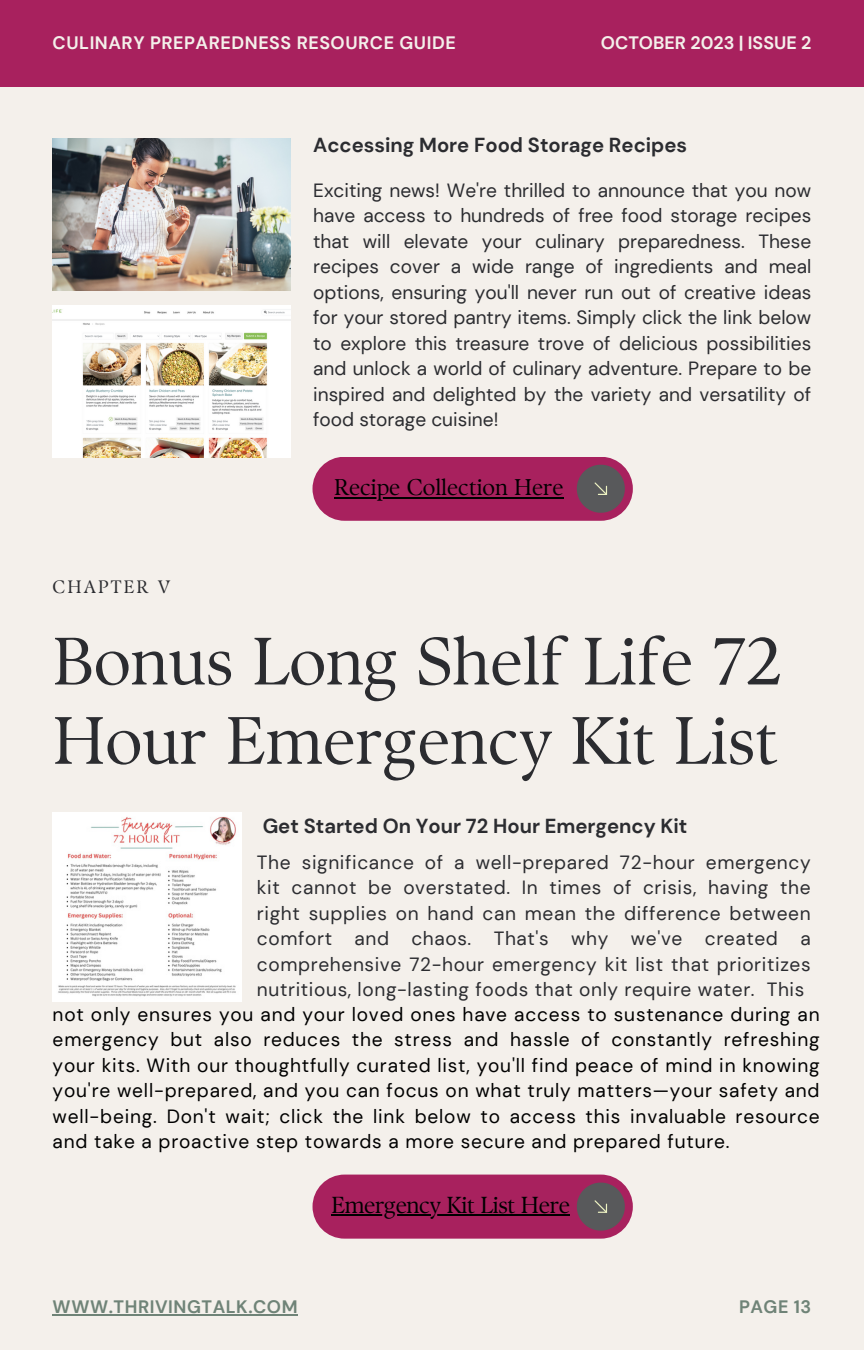
<style>
.page{position:relative;width:864px;height:1350px;background:#f4f0eb}
.page>*{position:absolute;margin:0;border:0;box-sizing:border-box;transform-origin:0 0}
.t1{font:66.83px/79.2px "TY Serif D";color:#2b2c30}
.t2{font:23.18px "TY Serif D";letter-spacing:-.02em;color:#000}
.t3{font:22.72px "TY Serif D";color:#000}
.t4{font:700 20.25px "DM Sans";color:#2b2c30}
.t5{font:19.12px/25.4px "DM Sans";letter-spacing:.015em;color:#2b2c30;text-align:justify}
.t6{font:19.12px/25.4px "DM Sans";letter-spacing:.04em;color:#000;text-align:justify}
.t7{font:700 18px "DM Sans";letter-spacing:.03em;color:#f4f0eb}
.t8{font:700 18px "DM Sans";letter-spacing:.03em;color:#6f8377}
.t9{font:700 18px "DM Sans";color:#f4f0eb}
.t10{font:18px "TY Serif D";letter-spacing:.12em;color:#2b2c30}
</style>
<div class="page">
<img style="left:53px;top:138px;width:238px;height:152px">
<div style="left:313px;top:1175px;width:320px;height:64px;background:#a8215e;border-radius:32px"></div>
<svg style="left:577px;top:1183px;width:48px;height:48px"></svg>
<hr style="left:331px;top:1214px;width:239px;height:2px;background:#000">
<div style="left:313px;top:457px;width:320px;height:64px;background:#a8215e;border-radius:32px"></div>
<svg style="left:577px;top:465px;width:48px;height:48px"></svg>
<hr style="left:334px;top:497px;width:230px;height:2px;background:#000">
<img style="left:53px;top:812px;width:189px;height:189px">
<div style="left:0;top:0;width:864px;height:86px;background:#a8215e"></div>
<hr style="left:53px;top:1314px;width:245px;height:2px;background:#6f8377">
<img style="left:53px;top:305px;width:238px;height:152px">
<p class="t7" style="left:53px;top:31px;width:405px">CULINARY PREPAREDNESS RESOURCE GUIDE</p>
<p class="t9" style="left:601px;top:31px;width:212px">OCTOBER 2023 | ISSUE 2</p>
<p class="t4" style="left:313px;top:132px;width:375px">Accessing More Food Storage Recipes</p>
<p class="t5" style="left:313px;top:178px;width:500px">Exciting news! We're thrilled to announce that you now have access to hundreds of free food storage recipes that will elevate your culinary preparedness. These recipes cover a wide range of ingredients and meal options, ensuring you'll never run out of creative ideas for your stored pantry items. Simply click the link below to explore this treasure trove of delicious possibilities and unlock a world of culinary adventure. Prepare to be inspired and delighted by the variety and versatility of food storage cuisine!</p>
<p class="t10" style="left:53px;top:576px;width:119px">CHAPTER V</p>
<p class="t3" style="left:334px;top:474px;width:231px">Recipe Collection Here</p>
<p class="t1" style="left:53px;top:622px;width:731px">Bonus Long Shelf Life 72<br>Hour Emergency Kit List</p>
<p class="t4" style="left:263px;top:813px;width:426px">Get Started On Your 72 Hour Emergency Kit</p>
<p class="t5" style="left:257px;top:850px;width:555px">The significance of a well-prepared 72-hour emergency kit cannot be overstated. In times of crisis, having the right supplies on hand can mean the difference between comfort and chaos. That's why we've created a comprehensive 72-hour emergency kit list that prioritizes nutritious, long-lasting foods that only require water. This</p>
<p class="t6" style="left:53px;top:1002px;width:769px">not only ensures you and your loved ones have access to sustenance during an emergency but also reduces the stress and hassle of constantly refreshing your kits. With our thoughtfully curated list, you'll find peace of mind in knowing you're well-prepared, and you can focus on what truly matters—your safety and well-being. Don't wait; click the link below to access this invaluable resource and take a proactive step towards a more secure and prepared future.</p>
<p class="t8" style="left:53px;top:1295px;width:247px">WWW.THRIVINGTALK.COM</p>
<p class="t2" style="left:331px;top:1191px;width:240px">Emergency Kit List Here</p>
<p class="t8" style="left:739px;top:1295px;width:74px">PAGE 13</p>
</div>
